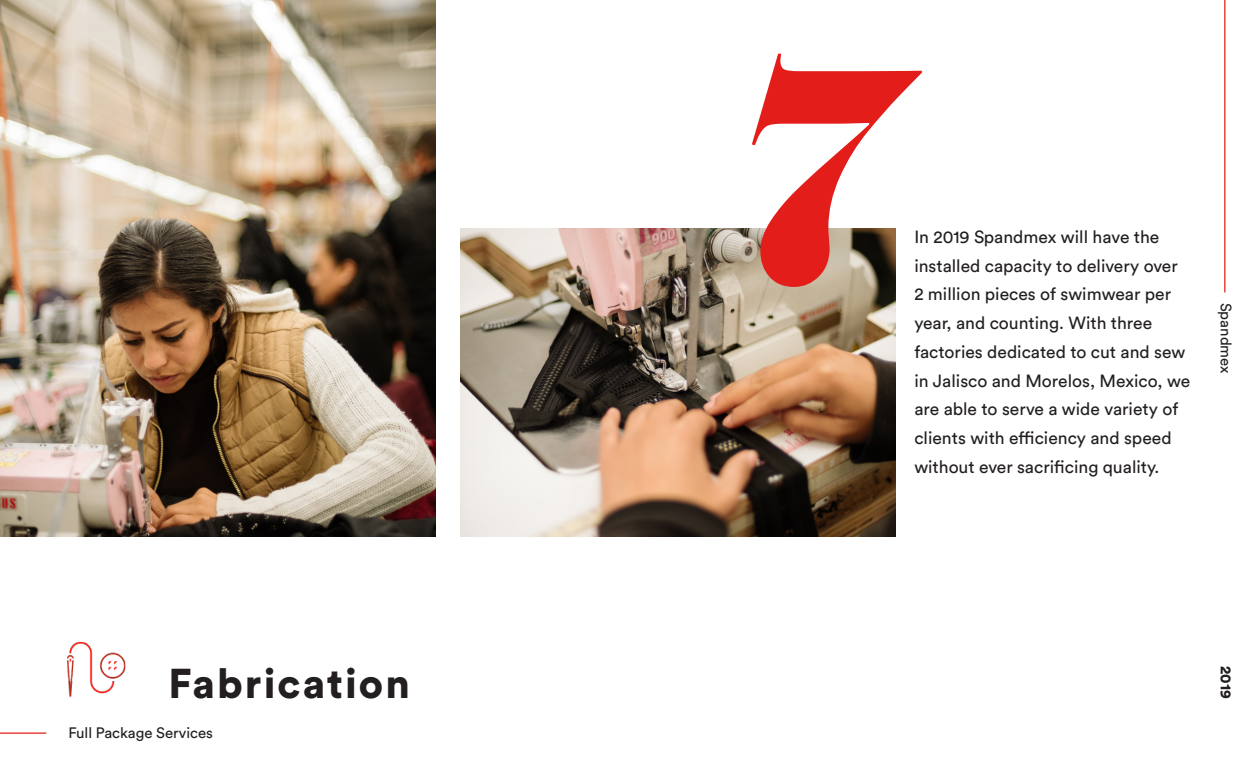
<style>
.page{position:relative;width:1260px;height:765px;background:#fff}
.page>*{position:absolute;margin:0;border:0;box-sizing:border-box;transform-origin:0 0}
.Page{font:250px "Elephant";color:#e31d1a}
.Titulo{font:900 41.25px "Circular Std";letter-spacing:.05em;color:#231f20}
.Cuerpo{font:17.5px/28.8px "Circular Std";color:#231f20}
.t1{font:15px "Circular Std";color:#231f20}
.t2{font:900 15px "Circular Std";color:#231f20}
</style>
<div class="page">
<hr style="left:1224px;top:0;width:1px;height:292px;background:#e31d1a">
<hr style="left:0;top:732px;width:46px;height:2px;background:#e31d1a">
<img style="left:461px;top:229px;width:435px;height:307px">
<img style="left:0;top:0;width:435px;height:536px">
<img style="left:67px;top:642px;width:59px;height:55px">
<p class="Titulo" style="left:169px;top:656px;width:243px">Fabrication</p>
<p class="t1" style="left:68px;top:724px;width:146px">Full Package Services</p>
<p class="Page" style="left:745px;top:7px;width:158px">7</p>
<p class="Cuerpo" style="left:914px;top:222px;width:277px">In 2019 Spandmex will have the installed capacity to delivery over 2 million pieces of swimwear per year, and counting. With three factories dedicated to cut and sew in Jalisco and Morelos, Mexico, we are able to serve a wide variety of clients with efficiency and speed without ever sacrificing quality.</p>
<p class="t1" style="left:1235px;top:303px;width:72px;rotate:90deg">Spandmex</p>
<p class="t2" style="left:1236px;top:666px;width:34px;rotate:90deg">2019</p>
</div>
